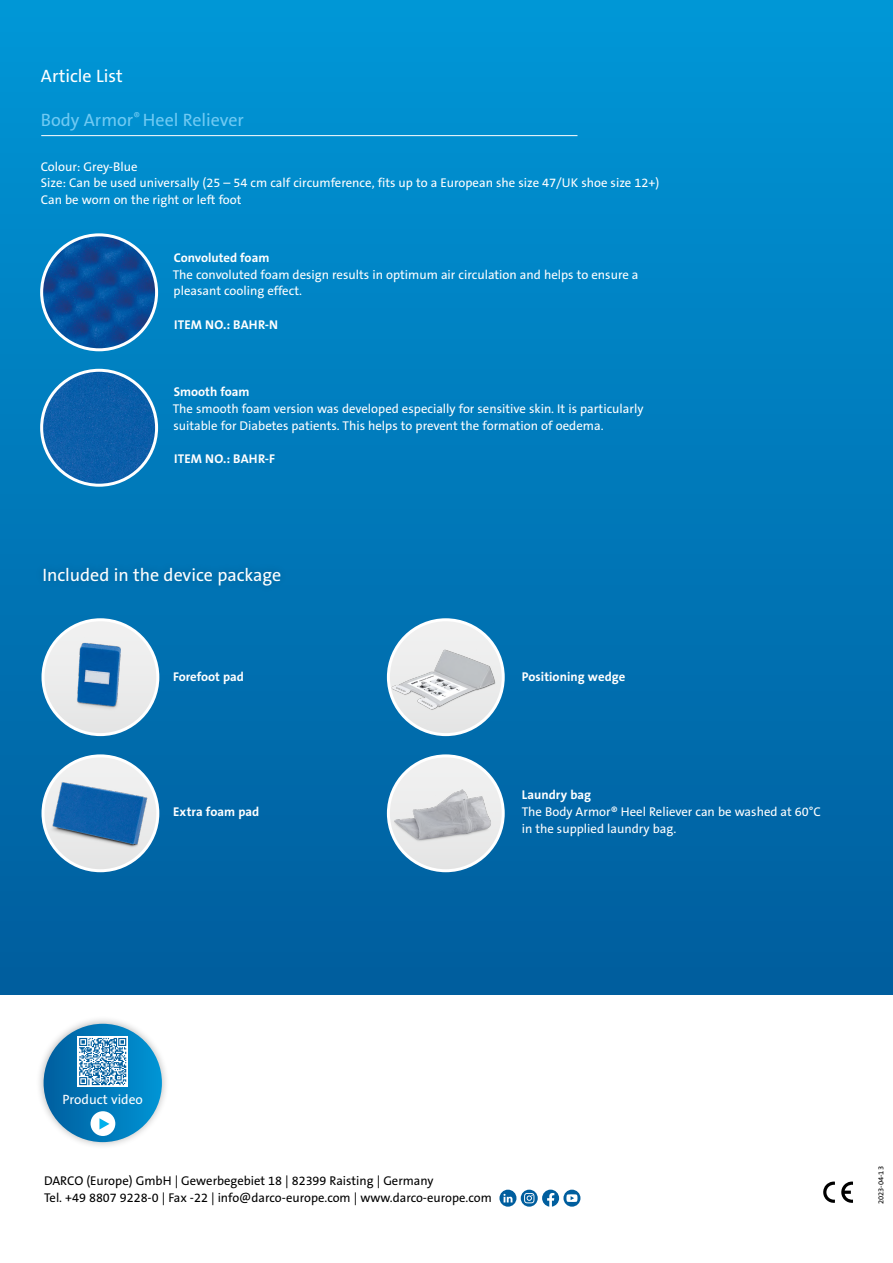
<style>
.page{position:relative;width:893px;height:1263px;background:#fff}
.page>*{position:absolute;margin:0;border:0;box-sizing:border-box;transform-origin:0 0}
.t1{font:18px "The Sans B Plus W5 Plain";color:#fff}
.t2{font:18px "The Sans B Plus W5 Plain";color:#70caf3}
.t3{font:13.5px "The Sans B Plus W5 Plain";color:#fff}
.t4{font:12.75px/16.8px "The Sans B Plus W5 Plain";color:#fff}
.t5{font:12.75px/16.8px "The Sans B Plus W5 Plain";color:#000}
.t6{font:700 12.75px "The Sans B Plus W7";color:#fff}
.t7{font:7.5px "The Sans B Plus W5 Plain";color:#000}
</style>
<div class="page">
<div style="left:0;top:0;width:893px;height:994px;background:linear-gradient(to bottom,#0096d7,#015d9d)"></div>
<svg style="left:823px;top:1181px;width:12px;height:22px"></svg>
<svg style="left:841px;top:1181px;width:12px;height:22px"></svg>
<hr style="left:41px;top:135px;width:536px;height:1px;background:#fff">
<div style="left:35px;top:559px;width:254px;height:34px;background:#0072b2"></div>
<img style="left:43px;top:756px;width:115px;height:115px;border-radius:57px">
<div style="left:42px;top:754px;width:117px;height:118px;border:3px solid #fff;border-radius:50%"></div>
<img style="left:42px;top:235px;width:115px;height:115px;border-radius:57px">
<div style="left:40px;top:233px;width:118px;height:118px;border:3px solid #fff;border-radius:50%"></div>
<img style="left:42px;top:370px;width:115px;height:115px;border-radius:57px">
<div style="left:40px;top:369px;width:118px;height:118px;border:3px solid #fff;border-radius:50%"></div>
<img style="left:388px;top:756px;width:115px;height:115px;border-radius:57px">
<div style="left:387px;top:754px;width:118px;height:118px;border:3px solid #fff;border-radius:50%"></div>
<svg style="left:388px;top:620px;width:115px;height:115px"></svg>
<img style="left:388px;top:620px;width:115px;height:104px">
<div style="left:387px;top:618px;width:118px;height:118px;border:3px solid #fff;border-radius:50%"></div>
<svg style="left:43px;top:620px;width:115px;height:115px"></svg>
<img style="left:47px;top:625px;width:101px;height:110px">
<div style="left:42px;top:618px;width:117px;height:118px;border:3px solid #fff;border-radius:50%"></div>
<div style="left:36px;top:1016px;width:134px;height:134px;background:#000;opacity:.3"></div>
<div style="left:44px;top:1024px;width:118px;height:118px;background:linear-gradient(to right,#005e9f,#0395d4);border-radius:59px"></div>
<svg style="left:77px;top:1036px;width:51px;height:51px"></svg>
<div style="left:91px;top:1111px;width:24px;height:25px;background:#fff;border-radius:50%"></div>
<svg style="left:99px;top:1118px;width:10px;height:11px"></svg>
<svg style="left:79px;top:1038px;width:47px;height:47px"></svg>
<svg style="left:499px;top:1189px;width:81px;height:18px"></svg>
<h1 class="t1" style="left:41px;top:65px;width:83px">Article List</h1>
<h1 class="t2" style="left:41px;top:108px;width:205px">Body Armor<sup>®</sup> Heel Reliever</h1>
<p class="t4" style="left:41px;top:158px;width:620px">Colour: Grey-Blue<br>Size: Can be used universally (25 – 54 cm calf circumference, fits up to a European she size 47/UK shoe size 12+)<br>Can be worn on the right or left foot</p>
<p class="t6" style="left:174px;top:249px;width:97px">Convoluted foam</p>
<p class="t4" style="left:173px;top:266px;width:467px">The convoluted foam design results in optimum air circulation and helps to ensure a pleasant cooling effect.</p>
<p class="t6" style="left:174px;top:316px;width:106px">ITEM NO.: BAHR-N</p>
<p class="t6" style="left:174px;top:384px;width:77px">Smooth foam</p>
<p class="t4" style="left:173px;top:400px;width:472px">The smooth foam version was developed especially for sensitive skin. It is particularly suitable for Diabetes patients. This helps to prevent the formation of oedema.</p>
<p class="t6" style="left:174px;top:451px;width:103px">ITEM NO.: BAHR-F</p>
<h1 class="t1" style="left:42px;top:563px;width:240px">Included in the device package</h1>
<p class="t6" style="left:173px;top:669px;width:72px">Forefoot pad</p>
<p class="t6" style="left:173px;top:803px;width:88px">Extra foam pad</p>
<p class="t6" style="left:522px;top:669px;width:105px">Positioning wedge</p>
<p class="t6" style="left:522px;top:786px;width:71px">Laundry bag</p>
<p class="t4" style="left:522px;top:803px;width:301px">The Body Armor® Heel Reliever can be washed at 60°C in the supplied laundry bag.</p>
<p class="t3" style="left:63px;top:1091px;width:82px">Product video</p>
<p class="t5" style="left:44px;top:1172px;width:449px">DARCO (Europe) GmbH | Gewerbegebiet 18 | 82399 Raisting | Germany<br>Tel. +49 8807 9228-0 | Fax -22 | info@darco-europe.com | www.darco-europe.com</p>
<p class="t7" style="left:876px;top:1204px;width:39px;rotate:-90deg">2023-04-13</p>
</div>
